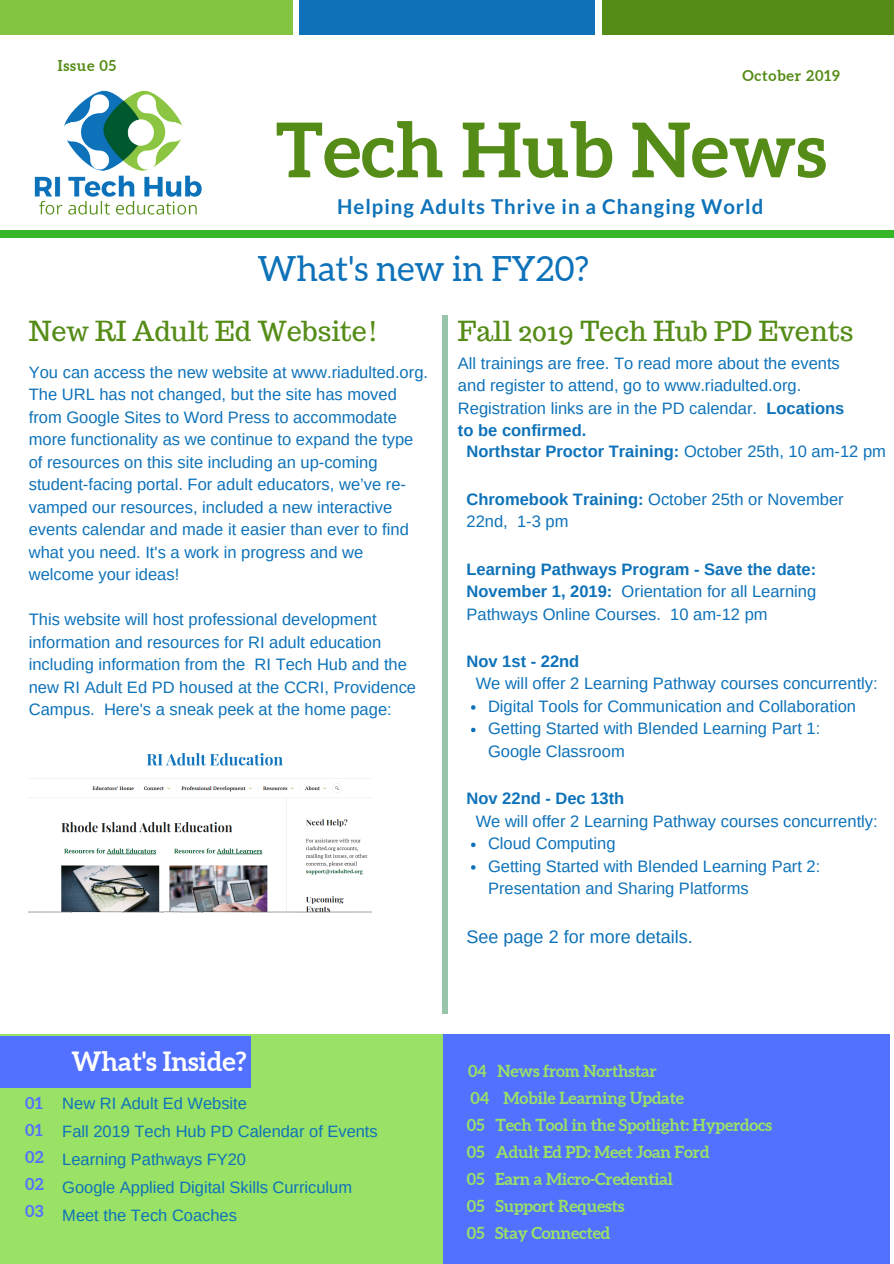
<style>
.page{position:relative;width:894px;height:1264px;background:#fff}
.page>*{position:absolute;margin:0;border:0;box-sizing:border-box;transform-origin:0 0}
.t1{font:700 75.6px "Aleo";color:#558c17}
.t2{font:34.65px "Aleo";color:#0d72b9}
.t3{font:27px "Trocchi";color:#558c17}
.t4{font:700 26.55px "Aleo";color:#fff}
.t5{font:700 20.4px "Lato";letter-spacing:.05em;color:#0d72b9}
.t6{font:18px "Arimo";color:#0d72b9}
.t7{font:16.5px/22.5px "Arimo";color:#0d72b9}
.t8{font:700 16.5px/27px "Aleo";letter-spacing:-.01em;color:#99e265}
.t9{font:16.5px/28px "Arimo";color:#0f72b9}
.t10{font:700 16.5px "Arimo";color:#0d72b9}
.t11{font:700 16.5px/26.8px "Aleo";color:#5271ff;text-align:justify}
.t12{font:700 14.85px "Aleo";letter-spacing:.05em;color:#558c17}
.s1{font-weight:700}
.s2{font-weight:400}
</style>
<div class="page">
<hr style="left:443px;top:315px;width:4px;height:698px;background:#98c4a9">
<div style="left:0;top:1034px;width:475px;height:229px;background:#99e265"></div>
<div style="left:0;top:0;width:293px;height:35px;background:#83c541"></div>
<div style="left:300px;top:0;width:294px;height:35px;background:#0f72b9"></div>
<div style="left:602px;top:0;width:291px;height:35px;background:#558c17"></div>
<div style="left:0;top:231px;width:893px;height:7px;background:#35b729"></div>
<div style="left:0;top:1036px;width:251px;height:51px;background:#5271ff"></div>
<div style="left:443px;top:1034px;width:445px;height:229px;background:#5271ff"></div>
<img style="left:34px;top:90px;width:168px;height:125px">
<svg style="left:471px;top:705px;width:4px;height:4px"></svg>
<svg style="left:471px;top:727px;width:4px;height:5px"></svg>
<svg style="left:471px;top:842px;width:4px;height:5px"></svg>
<svg style="left:471px;top:865px;width:4px;height:4px"></svg>
<img style="left:29px;top:753px;width:342px;height:159px">
<p class="t12" style="left:58px;top:57px;width:60px">Issue 05</p>
<p class="t12" style="left:742px;top:67px;width:99px">October 2019</p>
<h1 class="t1" style="left:275px;top:106px;width:552px">Tech Hub News</h1>
<p class="t5" style="left:337px;top:194px;width:428px">Helping Adults Thrive in a Changing World</p>
<h2 class="t2" style="left:257px;top:249px;width:333px">What's new in FY20?</h2>
<h3 class="t3" style="left:29px;top:313px;width:351px">New RI Adult Ed Website!</h3>
<h3 class="t3" style="left:458px;top:313px;width:397px">Fall 2019 Tech Hub PD Events</h3>
<p class="t7" style="left:29px;top:360px;width:400px">You can access the new website at www.riadulted.org.<br>The URL has not changed, but the site has moved from Google Sites to Word Press to accommodate more functionality as we continue to expand the type of resources on this site including an up-coming student-facing portal. For adult educators, we’ve re&shy;vamped our resources, included a new interactive events calendar and made it easier than ever to find what you need. It's a work in progress and we welcome your ideas!</p>
<p class="t7" style="left:29px;top:608px;width:389px">This website will host professional development information and resources for RI adult education including information from the RI Tech Hub and the new RI Adult Ed PD housed at the CCRI, Providence Campus. Here's a sneak peek at the home page:</p>
<p class="t7" style="left:458px;top:352px;width:388px">All trainings are free. To read more about the events and register to attend, go to www.riadulted.org.<br>Registration links are in the PD calendar. <span class="s1">Locations to be confirmed.</span></p>
<p class="t10" style="left:466px;top:442px;width:421px">Northstar Proctor Training: <span class="s2">October 25th, 10 am-12 pm</span></p>
<p class="t7" style="left:466px;top:487px;width:378px"><span class="s1">Chromebook Training:</span> October 25th or November<br>22nd, 1-3 pm</p>
<p class="t7" style="left:466px;top:557px;width:351px;text-align:justify"><span class="s1">Learning Pathways Program - Save the date:<br>November 1, 2019:</span> Orientation for all Learning Pathways Online Courses. 10 am-12 pm</p>
<p class="t10" style="left:466px;top:652px;width:114px">Nov 1st - 22nd</p>
<p class="t7" style="left:488px;top:672px;width:391px;text-indent:-12px">We will offer 2 Learning Pathway courses concurrently:<br>Digital Tools for Communication and Collaboration Getting Started with Blended Learning Part 1:<br>Google Classroom</p>
<p class="t10" style="left:466px;top:789px;width:159px">Nov 22nd - Dec 13th</p>
<p class="t7" style="left:488px;top:809px;width:391px;text-indent:-12px">We will offer 2 Learning Pathway courses concurrently:<br>Cloud Computing<br>Getting Started with Blended Learning Part 2:<br>Presentation and Sharing Platforms</p>
<p class="t6" style="left:466px;top:926px;width:228px">See page 2 for more details.</p>
<p class="t11" style="left:25px;top:1089px;width:20px">01<br>01<br>02<br>02<br>03</p>
<h3 class="t4" style="left:71px;top:1046px;width:177px">What's Inside?</h3>
<p class="t9" style="left:62px;top:1089px;width:317px">New RI Adult Ed Website<br>Fall 2019 Tech Hub PD Calendar of Events<br>Learning Pathways FY20<br>Google Applied Digital Skills Curriculum<br>Meet the Tech Coaches</p>
<p class="t8" style="left:467px;top:1057px;width:307px">04 News from Northstar<br>04 Mobile Learning Update<br>05 Tech Tool in the Spotlight: Hyperdocs<br>05 Adult Ed PD: Meet Joan Ford<br>05 Earn a Micro-Credential<br>05 Support Requests<br>05 Stay Connected</p>
</div>
